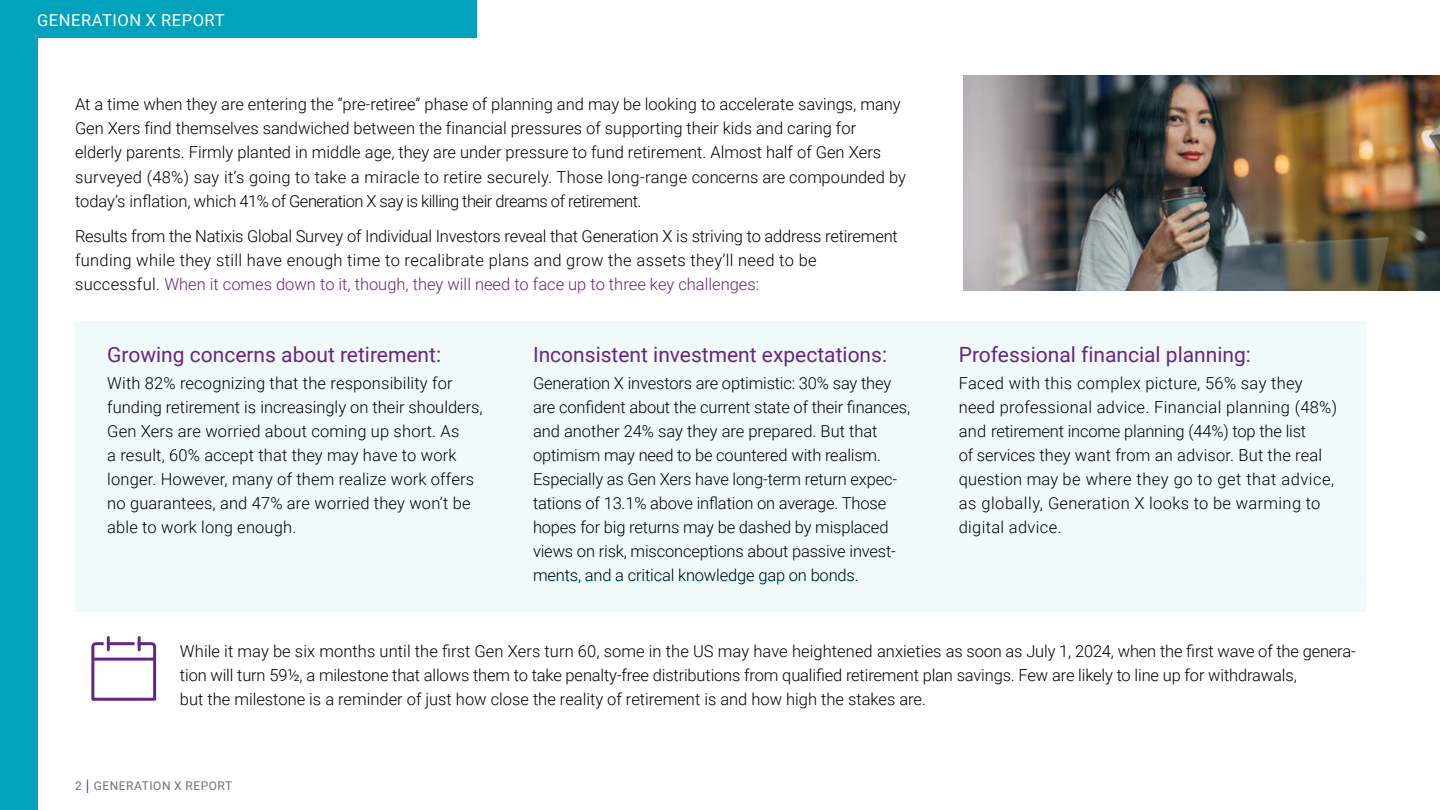
<style>
.page{position:relative;width:1440px;height:810px;background:#fff}
.page>*{position:absolute;margin:0;border:0;box-sizing:border-box;transform-origin:0 0}
.t1{font:21px "Roboto";color:#662584}
.t2{font:300 16.5px/24px "Roboto";color:#000}
.t3{font:300 16.5px/24px "Roboto";letter-spacing:.02em;color:#000}
.t4{font:16.5px "Roboto";letter-spacing:.035em;color:#fff}
.t5{font:12px "Roboto";letter-spacing:.045em;color:#707372}
.s1{color:#662584}
.s2{font-weight:300;font-size:18.75px;color:#662584}
</style>
<div class="page">
<div style="left:75px;top:322px;width:1291px;height:290px;background:#f0fafb"></div>
<div style="left:0;top:0;width:38px;height:810px;background:#00a3bb"></div>
<div style="left:0;top:0;width:477px;height:38px;background:#00a3bb"></div>
<img style="left:963px;top:75px;width:477px;height:215px">
<svg style="left:91px;top:638px;width:66px;height:63px"></svg>
<hr style="left:110px;top:642px;width:23px;height:3px;background:#662584">
<hr style="left:520px;top:580px;width:846px;height:1px;background:#00a3bb">
<p class="t4" style="left:37px;top:8px;width:189px">GENERATION X REPORT</p>
<p class="t2" style="left:75px;top:91px;width:832px;line-height:24.3px">At a time when they are entering the “pre-retiree” phase of planning and may be looking to accelerate savings, many Gen Xers find themselves sandwiched between the financial pressures of supporting their kids and caring for elderly parents. Firmly planted in middle age, they are under pressure to fund retirement. Almost half of Gen Xers surveyed (48%) say it’s going to take a miracle to retire securely. Those long-range concerns are compounded by today’s inflation, which 41% of Generation X say is killing their dreams of retirement.</p>
<p class="t2" style="left:75px;top:223px;width:824px;line-height:24.3px">Results from the Natixis Global Survey of Individual Investors reveal that Generation X is striving to address retirement funding while they still have enough time to recalibrate plans and grow the assets they’ll need to be successful. <span class="s1">When it comes down to it, though, they will need to face up to three key challenges:</span></p>
<p class="t1" style="left:107px;top:340px;width:335px">Growing concerns about retirement:</p>
<p class="t2" style="left:107px;top:370px;width:377px">With 82% recognizing that the responsibility for funding retirement is increasingly on their shoulders, Gen Xers are worried about coming up short. As<br>a result, 60% accept that they may have to work longer. However, many of them realize work offers no guarantees, and 47% are worried they won’t be able to work long enough.</p>
<p class="t1" style="left:533px;top:340px;width:356px">Inconsistent investment expectations:</p>
<p class="t2" style="left:533px;top:370px;width:379px">Generation X investors are optimistic: 30% say they are confident about the current state of their finances, and another 24% say they are prepared. But that optimism may need to be countered with realism.<br>Especially as Gen Xers have long-term return expec&shy;tations of 13.1% above inflation on average. Those hopes for big returns may be dashed by misplaced views on risk, misconceptions about passive invest&shy;ments, and a critical knowledge gap on bonds.</p>
<p class="t1" style="left:959px;top:340px;width:294px">Professional financial planning:</p>
<p class="t3" style="left:959px;top:370px;width:380px">Faced with this complex picture, 56% say they need professional advice. Financial planning (48%) and retirement income planning (44%) top the list<br>of services they want from an advisor. But the real question may be where they go to get that advice, as globally, Generation X looks to be warming to digital advice.</p>
<p class="t2" style="left:180px;top:638px;width:1177px">While it may be six months until the first Gen Xers turn 60, some in the US may have heightened anxieties as soon as July 1, 2024, when the first wave of the genera&shy;tion will turn 59½, a milestone that allows them to take penalty-free distributions from qualified retirement plan savings. Few are likely to line up for withdrawals,<br>but the milestone is a reminder of just how close the reality of retirement is and how high the stakes are.</p>
<p class="t5" style="left:75px;top:778px;width:159px">2 <span class="s2">I</span> GENERATION X REPORT</p>
</div>
